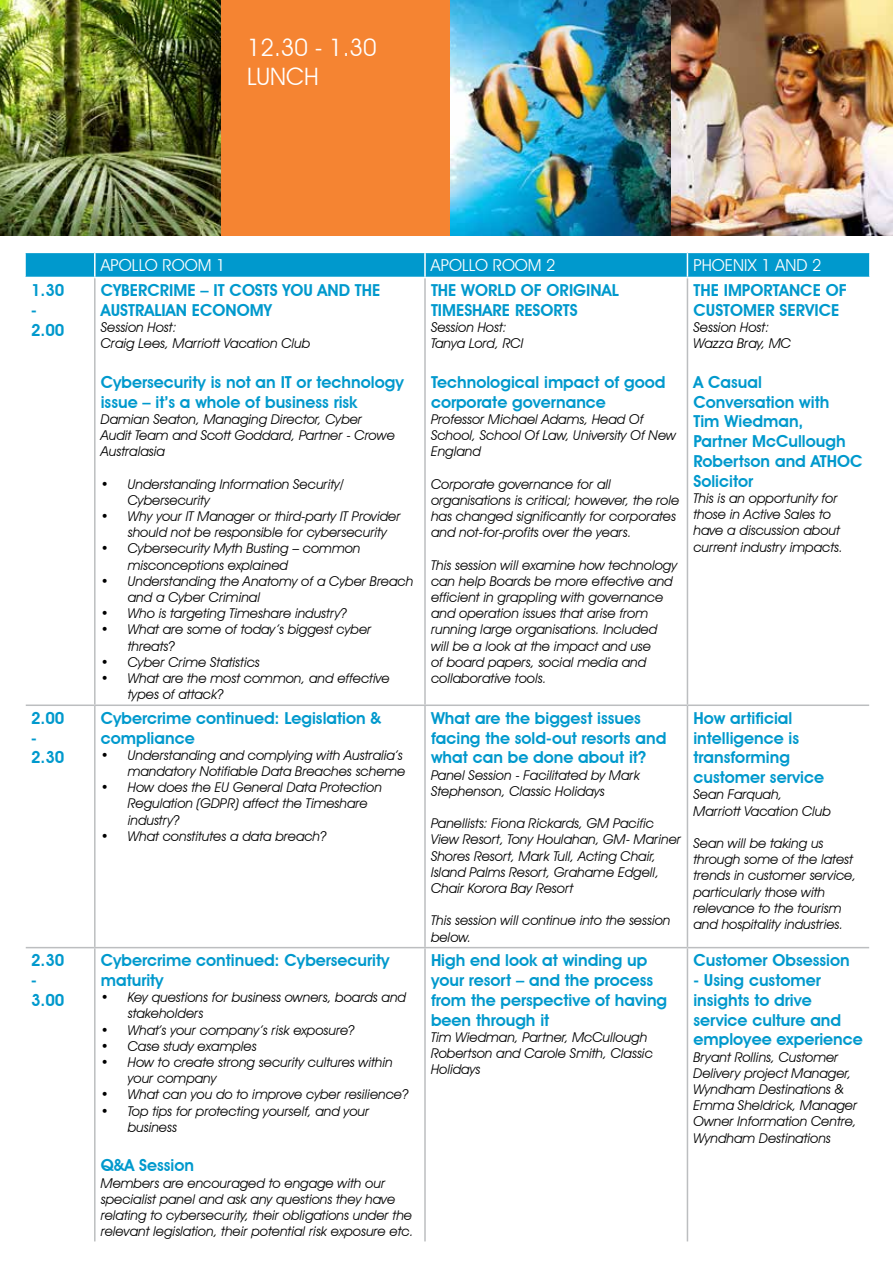
<style>
.page{position:relative;width:893px;height:1263px;background:#fff}
.page>*{position:absolute;margin:0;border:0;box-sizing:border-box;transform-origin:0 0}
.t1{font:24px/28.8px "Avant Garde IT Cby BT";color:#fff}
.t2{font:600 16.5px/19.8px "Avant Garde IT Cby BT";color:#0099cd}
.t3{font:16.5px "Avant Garde IT Cby BT";color:#fff}
.t4{font:italic 13.5px/16.2px "Avant Garde IT Cby BT";color:#000}
</style>
<div class="page">
<svg style="left:25px;top:252px;width:844px;height:25px;background:#0f9fd0"></svg>
<hr style="left:94px;top:278px;width:2px;height:426px;background:#bcbec0">
<hr style="left:424px;top:278px;width:2px;height:426px;background:#bcbec0">
<hr style="left:687px;top:278px;width:1px;height:426px;background:#bcbec0">
<hr style="left:26px;top:704px;width:69px;height:2px;background:#bcbec0">
<hr style="left:95px;top:704px;width:330px;height:2px;background:#bcbec0">
<hr style="left:94px;top:706px;width:2px;height:241px;background:#bcbec0">
<hr style="left:425px;top:704px;width:262px;height:2px;background:#bcbec0">
<hr style="left:424px;top:706px;width:2px;height:241px;background:#bcbec0">
<hr style="left:687px;top:704px;width:182px;height:2px;background:#bcbec0">
<hr style="left:687px;top:706px;width:1px;height:241px;background:#bcbec0">
<hr style="left:26px;top:947px;width:69px;height:1px;background:#bcbec0">
<hr style="left:95px;top:947px;width:330px;height:1px;background:#bcbec0">
<hr style="left:94px;top:948px;width:2px;height:293px;background:#bcbec0">
<hr style="left:425px;top:947px;width:262px;height:1px;background:#bcbec0">
<hr style="left:424px;top:948px;width:2px;height:293px;background:#bcbec0">
<hr style="left:687px;top:947px;width:182px;height:1px;background:#bcbec0">
<hr style="left:687px;top:948px;width:1px;height:293px;background:#bcbec0">
<img style="left:0;top:0;width:221px;height:235px">
<div style="left:221px;top:0;width:230px;height:235px;background:#f58432"></div>
<img style="left:450px;top:0;width:221px;height:235px">
<img style="left:671px;top:0;width:222px;height:235px">
<h1 class="t1" style="left:247px;top:33px;width:131px">12.30 - 1.30<br>LUNCH</h1>
<p class="t3" style="left:101px;top:255px;width:126px">APOLLO ROOM 1</p>
<p class="t3" style="left:431px;top:255px;width:126px">APOLLO ROOM 2</p>
<p class="t3" style="left:693px;top:255px;width:129px">PHOENIX 1 AND 2</p>
<p class="t2" style="left:31px;top:280px;width:35px">1.30 -<br>2.00</p>
<p class="t2" style="left:101px;top:280px;width:281px">CYBERCRIME – IT COSTS YOU AND THE<br>AUSTRALIAN ECONOMY</p>
<p class="t4" style="left:101px;top:319px;width:211px">Session Host:<br>Craig Lees, Marriott Vacation Club</p>
<p class="t2" style="left:101px;top:372px;width:304px">Cybersecurity is not an IT or technology issue – it’s a whole of business risk</p>
<p class="t4" style="left:101px;top:411px;width:296px">Damian Seaton, Managing Director, Cyber<br>Audit Team and Scott Goddard, Partner - Crowe<br>Australasia</p>
<p class="t4" style="left:128px;top:476px;width:217px;text-indent:-27px">• Understanding Information Security/<br>Cybersecurity</p>
<p class="t4" style="left:128px;top:508px;width:274px;text-indent:-27px">• Why your IT Manager or third-party IT Provider should not be responsible for cybersecurity</p>
<p class="t4" style="left:128px;top:540px;width:234px;text-indent:-27px">• Cybersecurity Myth Busting – common misconceptions explained</p>
<p class="t4" style="left:128px;top:573px;width:287px;text-indent:-27px">• Understanding the Anatomy of a Cyber Breach and a Cyber Criminal</p>
<p class="t4" style="left:101px;top:605px;width:247px">• Who is targeting Timeshare industry?</p>
<p class="t4" style="left:128px;top:621px;width:245px;text-indent:-27px">• What are some of today’s biggest cyber threats?</p>
<p class="t4" style="left:101px;top:654px;width:161px">• Cyber Crime Statistics</p>
<p class="t4" style="left:128px;top:670px;width:264px;text-indent:-27px">• What are the most common, and effective types of attack?</p>
<p class="t2" style="left:31px;top:708px;width:35px">2.00 -<br>2.30</p>
<p class="t2" style="left:101px;top:708px;width:282px">Cybercrime continued: Legislation &amp; compliance</p>
<p class="t4" style="left:101px;top:747px;width:306px;text-align:right">• Understanding and complying with Australia’s mandatory Notifiable Data Breaches scheme</p>
<p class="t4" style="left:128px;top:779px;width:256px;text-indent:-27px">• How does the EU General Data Protection<br>Regulation (GDPR) affect the Timeshare industry?</p>
<p class="t4" style="left:101px;top:828px;width:227px">• What constitutes a data breach?</p>
<p class="t2" style="left:31px;top:950px;width:35px">2.30 -<br>3.00</p>
<p class="t2" style="left:101px;top:950px;width:290px">Cybercrime continued: Cybersecurity maturity</p>
<p class="t4" style="left:128px;top:989px;width:280px;text-indent:-27px">• Key questions for business owners, boards and stakeholders</p>
<p class="t4" style="left:101px;top:1021px;width:255px">• What’s your company’s risk exposure?</p>
<p class="t4" style="left:101px;top:1038px;width:157px">• Case study examples</p>
<p class="t4" style="left:128px;top:1054px;width:266px;text-indent:-27px">• How to create strong security cultures within your company</p>
<p class="t4" style="left:101px;top:1086px;width:309px">• What can you do to improve cyber resilience?</p>
<p class="t4" style="left:128px;top:1102px;width:243px;text-indent:-27px">• Top tips for protecting yourself, and your business</p>
<p class="t2" style="left:101px;top:1155px;width:95px">Q&amp;A Session</p>
<p class="t4" style="left:101px;top:1174px;width:314px">Members are encouraged to engage with our specialist panel and ask any questions they have relating to cybersecurity, their obligations under the relevant legislation, their potential risk exposure etc.</p>
<p class="t2" style="left:431px;top:280px;width:189px">THE WORLD OF ORIGINAL<br>TIMESHARE RESORTS</p>
<p class="t4" style="left:431px;top:319px;width:94px">Session Host:<br>Tanya Lord, RCI</p>
<p class="t2" style="left:431px;top:372px;width:236px">Technological impact of good corporate governance</p>
<p class="t4" style="left:431px;top:411px;width:247px">Professor Michael Adams, Head Of<br>School, School Of Law, University Of New<br>England</p>
<p class="t4" style="left:431px;top:476px;width:250px">Corporate governance for all organisations is critical; however, the role has changed significantly for corporates and not-for-profits over the years.</p>
<p class="t4" style="left:431px;top:557px;width:248px">This session will examine how technology can help Boards be more effective and efficient in grappling with governance and operation issues that arise from running large organisations. Included will be a look at the impact and use<br>of board papers, social media and collaborative tools.</p>
<p class="t2" style="left:431px;top:708px;width:237px">What are the biggest issues facing the sold-out resorts and what can be done about it?</p>
<p class="t4" style="left:431px;top:767px;width:210px">Panel Session - Facilitated by Mark<br>Stephenson, Classic Holidays</p>
<p class="t4" style="left:431px;top:815px;width:252px">Panellists: Fiona Rickards, GM Pacific View Resort, Tony Houlahan, GM- Mariner Shores Resort, Mark Tull, Acting Chair, Island Palms Resort, Grahame Edgell, Chair Korora Bay Resort</p>
<p class="t4" style="left:431px;top:912px;width:241px">This session will continue into the session below.</p>
<p class="t2" style="left:431px;top:950px;width:238px">High end look at winding up your resort – and the process from the perspective of having been through it</p>
<p class="t4" style="left:431px;top:1029px;width:223px">Tim Wiedman, Partner, McCullough<br>Robertson and Carole Smith, Classic<br>Holidays</p>
<p class="t2" style="left:693px;top:280px;width:155px">THE IMPORTANCE OF<br>CUSTOMER SERVICE</p>
<p class="t4" style="left:693px;top:319px;width:99px">Session Host:<br>Wazza Bray, MC</p>
<p class="t2" style="left:693px;top:372px;width:171px">A Casual<br>Conversation with<br>Tim Wiedman,<br>Partner McCullough<br>Robertson and ATHOC<br>Solicitor</p>
<p class="t4" style="left:693px;top:490px;width:151px">This is an opportunity for those in Active Sales to have a discussion about current industry impacts.</p>
<p class="t2" style="left:693px;top:708px;width:132px">How artificial intelligence is transforming customer service</p>
<p class="t4" style="left:693px;top:786px;width:139px">Sean Farquah,<br>Marriott Vacation Club</p>
<p class="t4" style="left:693px;top:835px;width:164px">Sean will be taking us through some of the latest trends in customer service, particularly those with relevance to the tourism and hospitality industries.</p>
<p class="t2" style="left:693px;top:950px;width:158px">Customer Obsession</p>
<p class="t2" style="left:693px;top:970px;width:171px">- Using customer insights to drive service culture and employee experience</p>
<p class="t4" style="left:693px;top:1048px;width:165px">Bryant Rollins, Customer<br>Delivery project Manager,<br>Wyndham Destinations &amp;<br>Emma Sheldrick, Manager<br>Owner Information Centre,<br>Wyndham Destinations</p>
</div>
